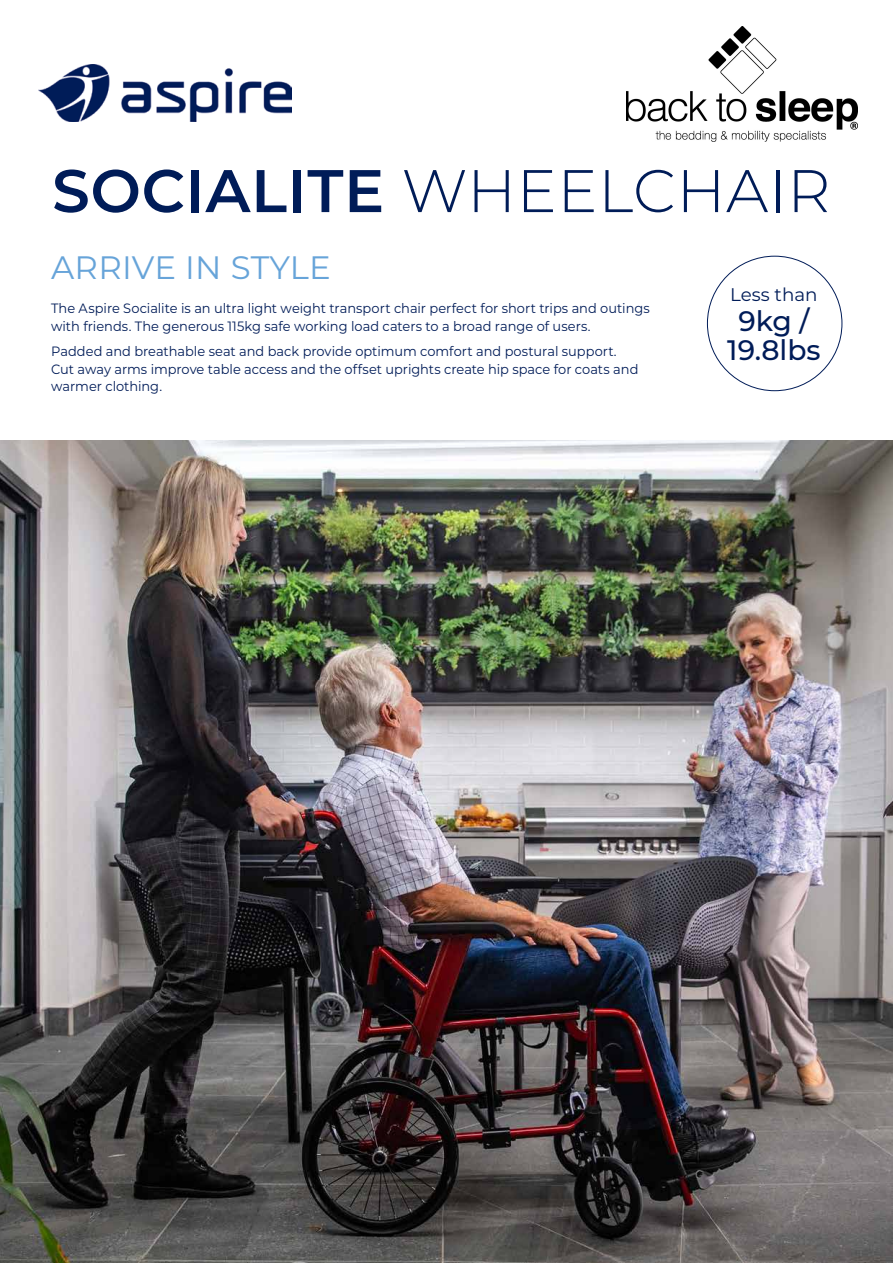
<style>
.page{position:relative;width:893px;height:1263px;background:#fff}
.page>*{position:absolute;margin:0;border:0;box-sizing:border-box;transform-origin:0 0}
.t1{font:300 60px "Montserrat";letter-spacing:.01em;color:#001c58}
.t2{font:32.4px "Montserrat";letter-spacing:.005em;color:#67a4d9}
.t3{font:500 28.2px/29.5px "Montserrat";color:#001c58;text-align:center}
.t4{font:18.3px "Montserrat";color:#001c58}
.t5{font:13.5px/17.2px "Montserrat";color:#001c58;scale:.96 1}
.s1{font-weight:600}
</style>
<div class="page">
<img style="left:0;top:440px;width:893px;height:823px">
<img style="left:38px;top:65px;width:253px;height:57px">
<img style="left:626px;top:27px;width:231px;height:115px">
<h1 class="t1" style="left:52px;top:150px;width:780px"><span class="s1">SOCIALITE</span> WHEELCHAIR</h1>
<h2 class="t2" style="left:51px;top:245px;width:281px">ARRIVE IN STYLE</h2>
<p class="t5" style="left:51px;top:299px;width:625px">The Aspire Socialite is an ultra light weight transport chair perfect for short trips and outings with friends. The generous 115kg safe working load caters to a broad range of users.</p>
<p class="t5" style="left:51px;top:342px;width:613px">Padded and breathable seat and back provide optimum comfort and postural support.<br>Cut away arms improve table access and the offset uprights create hip space for coats and warmer clothing.</p>
<h3 class="t4" style="left:730px;top:282px;width:89px">Less than</h3>
<h3 class="t3" style="left:727px;top:305px;width:95px">9kg /<br>19.8lbs</h3>
</div>
